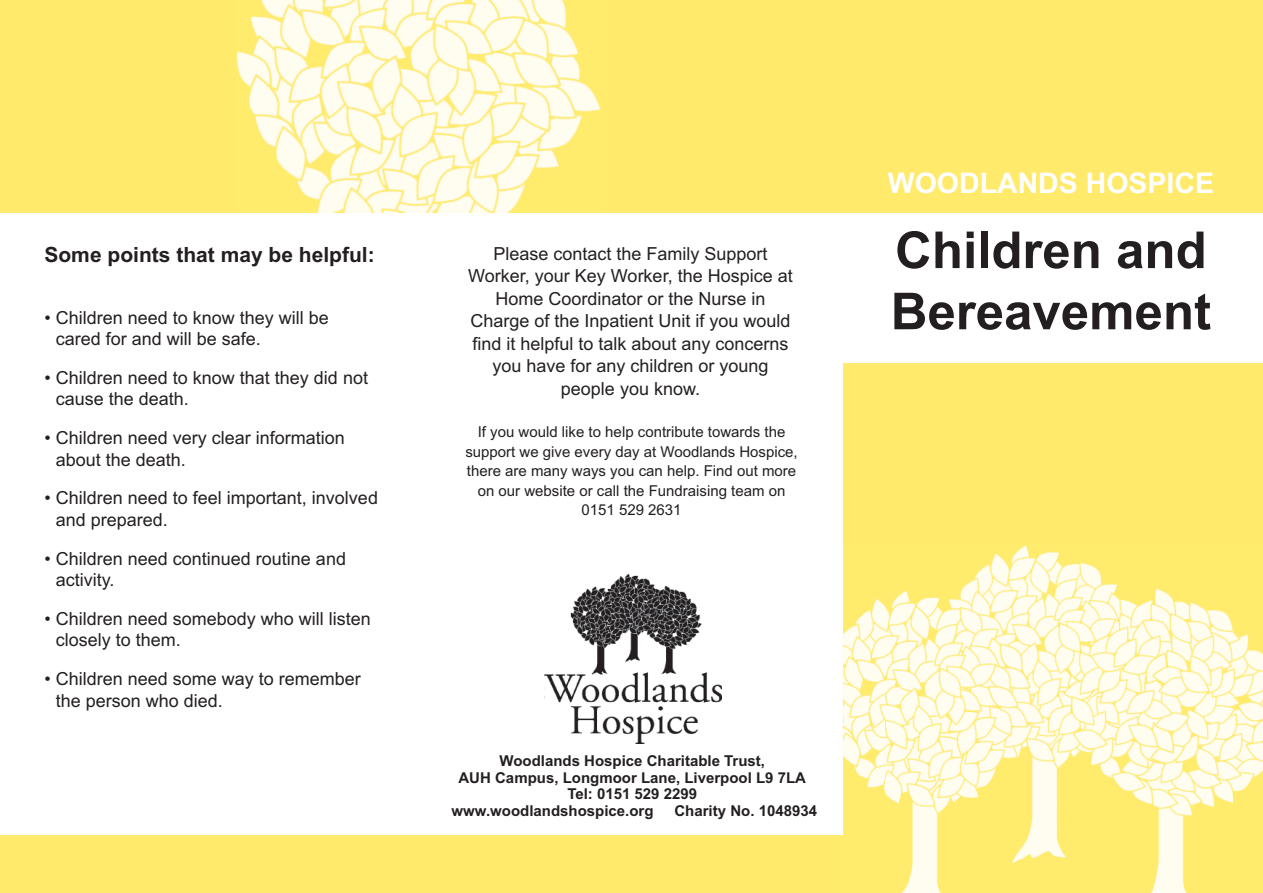
<style>
.page{position:relative;width:1263px;height:893px;background:#fff}
.page>*{position:absolute;margin:0;border:0;box-sizing:border-box;transform-origin:0 0}
.t1{font:700 51px/61.2px "Arial";color:#231f20}
.t2{font:700 28.5px "Arial";color:#fff}
.t3{font:700 21px "Arial";color:#231f20}
.t4{font:18px/21.6px "Arial";color:#231f20}
.t5{font:15px/19.5px "Arial";color:#231f20;text-align:center}
.t6{font:700 15px "Arial";color:#231f20}
</style>
<div class="page">
<div style="left:0;top:0;width:853px;height:213px;background:#ffea6b"></div>
<div style="left:843px;top:0;width:420px;height:893px;background:#ffea6b"></div>
<div style="left:838px;top:213px;width:425px;height:149px;background:#fff"></div>
<img style="left:545px;top:574px;width:176px;height:170px">
<img style="left:236px;top:0;width:365px;height:213px">
<div style="left:0;top:835px;width:885px;height:58px;background:#ffea6b"></div>
<img style="left:842px;top:545px;width:421px;height:348px">
<p class="t3" style="left:44px;top:242px;width:332px">Some points that may be helpful:</p>
<p class="t4" style="left:56px;top:307px;width:275px;text-indent:-11px">• Children need to know they will be cared for and will be safe.</p>
<p class="t4" style="left:56px;top:367px;width:314px;text-indent:-11px">• Children need to know that they did not cause the death.</p>
<p class="t4" style="left:56px;top:427px;width:291px;text-indent:-11px">• Children need very clear information about the death.</p>
<p class="t4" style="left:56px;top:487px;width:324px;text-indent:-11px">• Children need to feel important, involved and prepared.</p>
<p class="t4" style="left:56px;top:547px;width:292px;text-indent:-11px">• Children need continued routine and activity.</p>
<p class="t4" style="left:56px;top:608px;width:317px;text-indent:-11px">• Children need somebody who will listen closely to them.</p>
<p class="t4" style="left:56px;top:668px;width:307px;text-indent:-11px">• Children need some way to remember the person who died.</p>
<p class="t4" style="left:468px;top:242px;width:326px;line-height:22.5px;text-align:center">Please contact the Family Support Worker, your Key Worker, the Hospice at Home Coordinator or the Nurse in Charge of the Inpatient Unit if you would find it helpful to talk about any concerns you have for any children or young people you know.</p>
<p class="t5" style="left:465px;top:422px;width:334px">If you would like to help contribute towards the support we give every day at Woodlands Hospice, there are many ways you can help. Find out more on our website or call the Fundraising team on 0151 529 2631</p>
<h2 class="t2" style="left:888px;top:167px;width:328px">WOODLANDS HOSPICE</h2>
<h1 class="t1" style="left:891px;top:220px;width:322px">Children and<br>Bereavement</h1>
<p class="t6" style="left:499px;top:752px;width:267px">Woodlands Hospice Charitable Trust,</p>
<p class="t6" style="left:458px;top:769px;width:349px">AUH Campus, Longmoor Lane, Liverpool L9 7LA</p>
<p class="t6" style="left:567px;top:785px;width:131px">Tel: 0151 529 2299</p>
<p class="t6" style="left:452px;top:802px;width:203px">www.woodlandshospice.org</p>
<p class="t6" style="left:674px;top:802px;width:144px">Charity No. 1048934</p>
</div>
